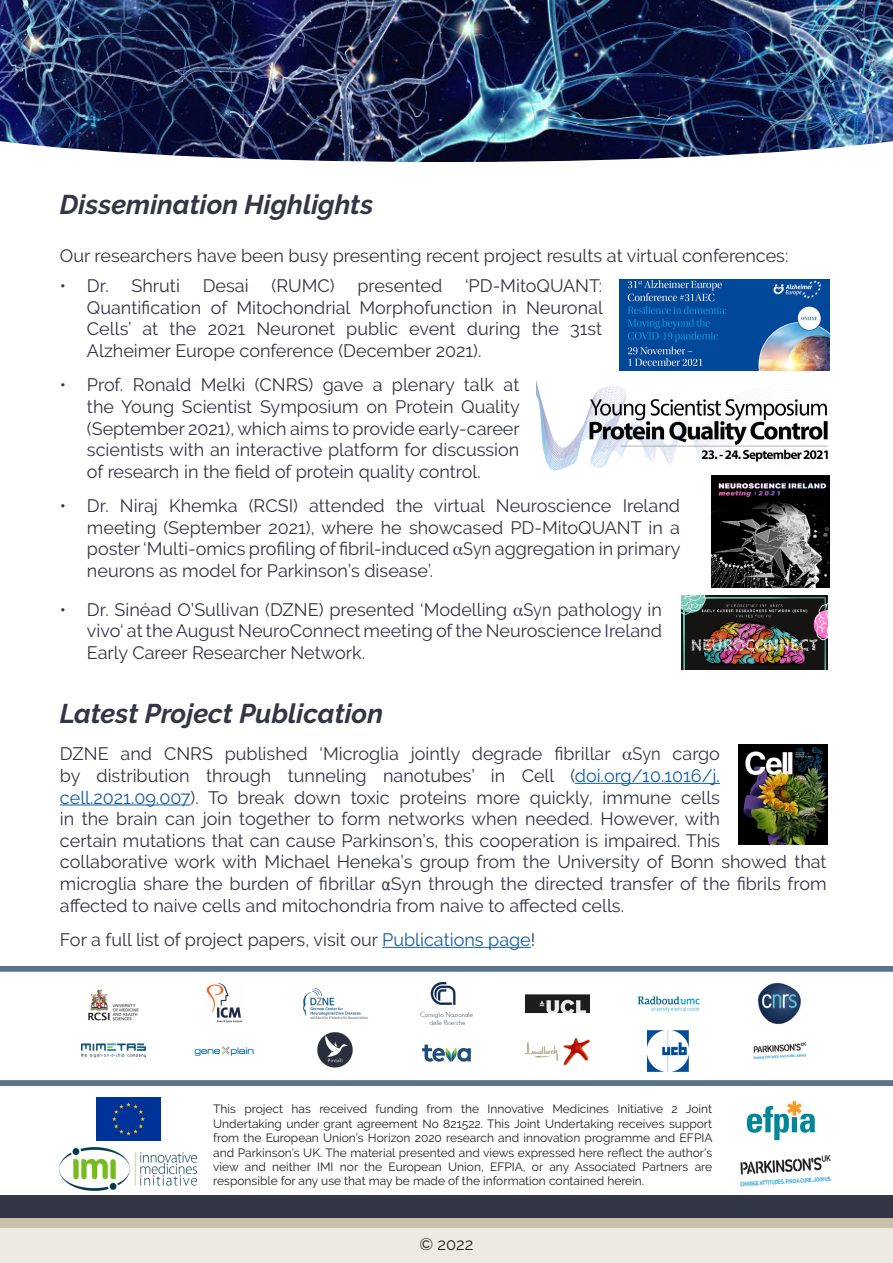
<style>
.page{position:relative;width:893px;height:1263px;background:#fff}
.page>*{position:absolute;margin:0;border:0;box-sizing:border-box;transform-origin:0 0}
.t1{font:italic 700 27px "Raleway";color:#333644}
.t2{font:18px/21.6px "Raleway";color:#333644;text-align:justify}
.t3{font:16.5px "Raleway";color:#231f20}
.t4{font:12px/14.4px "Raleway";color:#231f20;text-align:justify}
.s1{color:#175d9e}
.s2{font-family:"Calibri"}
</style>
<div class="page">
<div style="left:0;top:1195px;width:893px;height:23px;background:#333644"></div>
<div style="left:0;top:1218px;width:893px;height:10px;background:#cbc0a9"></div>
<div style="left:0;top:1228px;width:893px;height:35px;background:#ede9e3"></div>
<img style="left:0;top:0;width:893px;height:162px">
<img style="left:97px;top:1098px;width:63px;height:42px">
<img style="left:60px;top:1148px;width:137px;height:42px">
<img style="left:748px;top:1101px;width:66px;height:39px">
<img style="left:740px;top:1155px;width:92px;height:32px">
<svg style="left:0;top:966px;width:893px;height:6px;background:#5f7891"></svg>
<svg style="left:0;top:1080px;width:893px;height:6px;background:#5d768f"></svg>
<img style="left:88px;top:989px;width:51px;height:32px">
<img style="left:304px;top:988px;width:63px;height:30px">
<img style="left:206px;top:983px;width:37px;height:40px">
<img style="left:420px;top:982px;width:53px;height:42px">
<img style="left:526px;top:994px;width:63px;height:20px">
<img style="left:637px;top:996px;width:63px;height:16px">
<img style="left:758px;top:983px;width:43px;height:41px">
<img style="left:82px;top:1043px;width:63px;height:15px">
<img style="left:317px;top:1032px;width:36px;height:36px">
<img style="left:194px;top:1046px;width:60px;height:10px">
<img style="left:422px;top:1044px;width:49px;height:18px">
<img style="left:526px;top:1038px;width:63px;height:28px">
<img style="left:647px;top:1030px;width:42px;height:42px">
<img style="left:753px;top:1042px;width:54px;height:18px">
<img style="left:619px;top:280px;width:211px;height:91px">
<img style="left:681px;top:595px;width:146px;height:74px">
<img style="left:712px;top:475px;width:118px;height:112px">
<img style="left:536px;top:380px;width:292px;height:91px">
<hr style="left:575px;top:783px;width:145px;height:1px;background:#175d9e">
<hr style="left:60px;top:804px;width:131px;height:1px;background:#175d9e">
<hr style="left:382px;top:947px;width:149px;height:1px;background:#175d9e">
<img style="left:738px;top:744px;width:89px;height:101px">
<p class="t1" style="left:60px;top:189px;width:315px">Dissemination Highlights</p>
<p class="t2" style="left:60px;top:245px;width:730px">Our researchers have been busy presenting recent project results at virtual conferences:</p>
<p class="t2" style="left:60px;top:275px;width:50px">• Dr.</p>
<p class="t2" style="left:132px;top:275px;width:50px">Shruti</p>
<p class="t2" style="left:203px;top:275px;width:47px">Desai</p>
<p class="t2" style="left:271px;top:275px;width:65px">(RUMC)</p>
<p class="t2" style="left:357px;top:275px;width:86px">presented</p>
<p class="t2" style="left:87px;top:275px;width:517px;text-indent:378px">‘PD-MitoQUANT:<br>Quantification of Mitochondrial Morphofunction in Neuronal Cells’ at the 2021 Neuronet public event during the 31st Alzheimer Europe conference (December 2021).</p>
<p class="t2" style="left:87px;top:374px;width:434px;text-indent:-27px">• Prof. Ronald Melki (CNRS) gave a plenary talk at the Young Scientist Symposium on Protein Quality (September 2021), which aims to provide early-career scientists with an interactive platform for discussion of research in the field of protein quality control.</p>
<p class="t2" style="left:87px;top:495px;width:595px;text-indent:-27px">• Dr. Niraj Khemka (RCSI) attended the virtual Neuroscience Ireland meeting (September 2021), where he showcased PD-MitoQUANT in a poster ‘Multi-omics profiling of fibril-induced Syn aggregation in primary neurons as model for Parkinson’s disease’.</p>
<p class="t2" style="left:87px;top:598px;width:576px;text-indent:-27px">• Dr. Sinéad O’Sullivan (DZNE) presented ‘Modelling Syn pathology in vivo‘ at the August NeuroConnect meeting of the Neuroscience Ireland Early Career Researcher Network.</p>
<p class="t1" style="left:60px;top:698px;width:325px">Latest Project Publication</p>
<p class="t2" style="left:60px;top:743px;width:768px;text-align:left">DZNE and CNRS published ‘Microglia jointly degrade fibrillar Syn cargo<br>by distribution through tunneling nanotubes’ in Cell (<span class="s1">doi.org/10.1016/j. cell.2021.09.007</span>). To break down toxic proteins more quickly, immune cells<br>in the brain can join together to form networks when needed. However, with<br>certain mutations that can cause Parkinson’s, this cooperation is impaired. This collaborative work with Michael Heneka’s group from the University of Bonn showed that microglia share the burden of fibrillar <span class="s2">α</span>αSyn through the directed transfer of the fibrils from affected to naive cells and mitochondria from naive to affected cells.</p>
<p class="t2" style="left:60px;top:929px;width:477px">For a full list of project papers, visit our <span class="s1">Publications page</span>!</p>
<p class="t4" style="left:213px;top:1102px;width:501px">This project has received funding from the Innovative Medicines Initiative 2 Joint Undertaking under grant agreement No 821522. This Joint Undertaking receives support from the European Union’s Horizon 2020 research and innovation programme and EFPIA and Parkinson’s UK. The material presented and views expressed here reflect the author’s view and neither IMI nor the European Union, EFPIA, or any Associated Partners are responsible for any use that may be made of the information contained herein.</p>
<p class="t3" style="left:420px;top:1235px;width:55px">© 2022</p>
</div>
